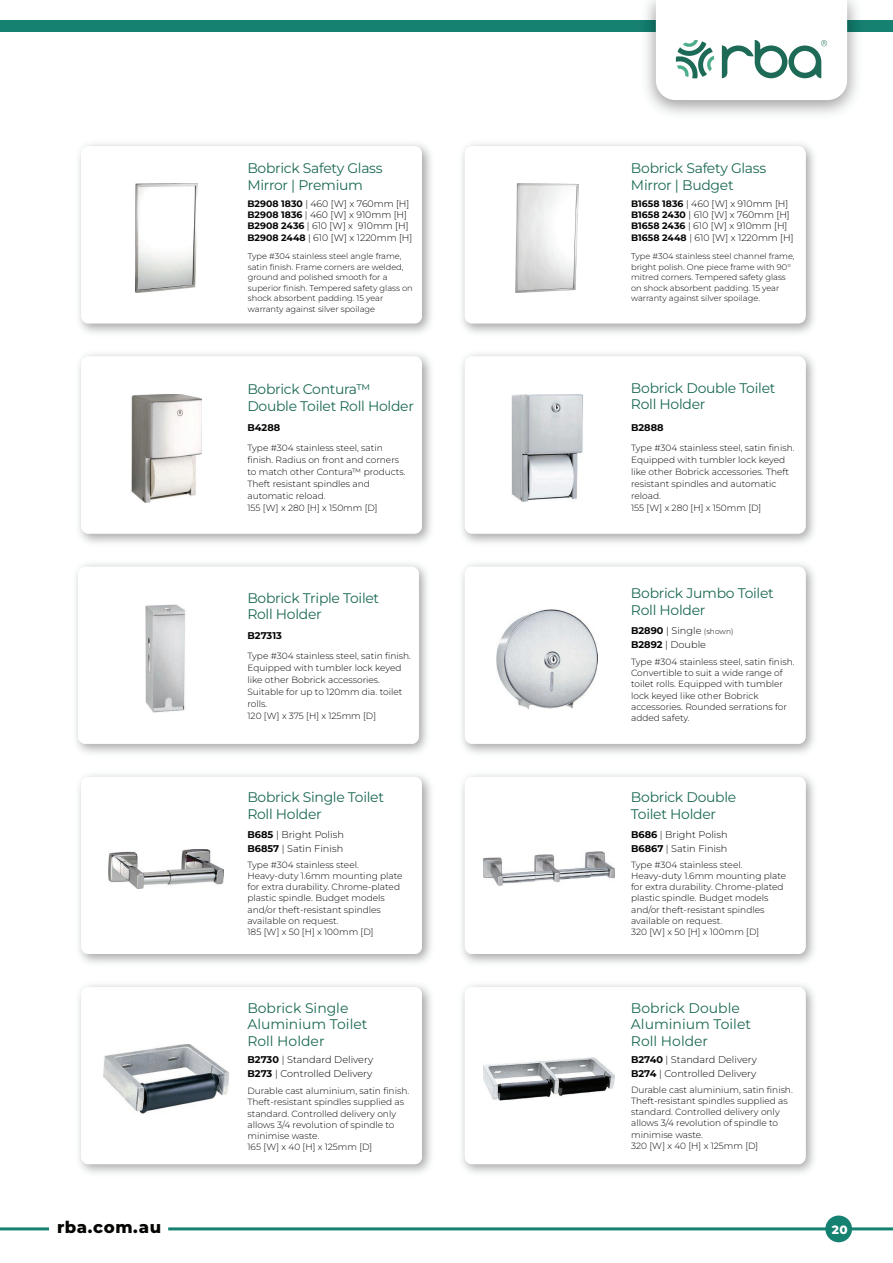
<style>
.page{position:relative;width:893px;height:1263px;background:#fff}
.page>*{position:absolute;margin:0;border:0;box-sizing:border-box;transform-origin:0 0}
.t1{font:800 16.5px "Montserrat";letter-spacing:.04em;color:#050504}
.t2{font:13.95px/16.8px "Montserrat";letter-spacing:-.02em;color:#1d6a56}
.t3{font:13.95px/16.8px "Montserrat";color:#1d6a56}
.t4{font:800 12px "Montserrat";color:#fff}
.t5{font:300 9.75px/13.5px "Montserrat";color:#040503}
.t6{font:700 9.75px "Montserrat";color:#040503}
.t7{font:300 9.3px/11.2px "Montserrat";color:#040503}
.t8{font:300 9px/11.2px "Montserrat";color:#040503}
.t9{font:300 8.25px/10.5px "Montserrat";color:#040503}
.s1{font-weight:700}
.s2{font-size:7.5px}
</style>
<div class="page">
<hr style="left:168px;top:1227px;width:725px;height:3px;background:#158171">
<hr style="left:0;top:1227px;width:49px;height:3px;background:#158171">
<div style="left:825px;top:1215px;width:27px;height:27px;background:#158171;border-radius:50%"></div>
<div style="left:0;top:20px;width:893px;height:11px;background:#158171"></div>
<img style="left:633px;top:0;width:237px;height:115px">
<img style="left:633px;top:20px;width:237px;height:11px">
<svg style="left:656px;top:0;width:191px;height:100px"></svg>
<img style="left:76px;top:563px;width:351px;height:191px">
<div style="left:78px;top:567px;width:341px;height:177px;background:#fff;border-radius:7px"></div>
<img style="left:135px;top:184px;width:62px;height:108px">
<img style="left:516px;top:184px;width:63px;height:108px">
<img style="left:131px;top:394px;width:71px;height:109px">
<img style="left:511px;top:394px;width:72px;height:108px">
<img style="left:146px;top:604px;width:40px;height:109px">
<img style="left:497px;top:609px;width:101px;height:99px">
<img style="left:109px;top:849px;width:115px;height:39px">
<img style="left:483px;top:852px;width:131px;height:34px">
<img style="left:103px;top:1044px;width:127px;height:70px">
<img style="left:483px;top:1057px;width:131px;height:44px">
<h2 class="t2" style="left:247px;top:160px;width:137px">Bobrick Safety Glass<br>Mirror | Premium</h2>
<p class="t7" style="left:247px;top:198px;width:166px"><span class="s1">B2908 1830</span> | 460 [W] x 760mm [H]<br><span class="s1">B2908 1836</span> | 460 [W] x 910mm [H]<br><span class="s1">B2908 2436</span> | 610 [W] x 910mm [H]<br><span class="s1">B2908 2448</span> | 610 [W] x 1220mm [H]</p>
<p class="t9" style="left:248px;top:251px;width:166px">Type #304 stainless steel angle frame, satin finish. Frame corners are welded, ground and polished smooth for a superior finish. Tempered safety glass on shock absorbent padding. 15 year warranty against silver spoilage</p>
<h2 class="t2" style="left:631px;top:160px;width:137px">Bobrick Safety Glass<br>Mirror | Budget</h2>
<p class="t7" style="left:631px;top:198px;width:164px"><span class="s1">B1658 1836</span> | 460 [W] x 910mm [H]<br><span class="s1">B1658 2430</span> | 610 [W] x 760mm [H]<br><span class="s1">B1658 2436</span> | 610 [W] x 910mm [H]<br><span class="s1">B1658 2448</span> | 610 [W] x 1220mm [H]</p>
<p class="t9" style="left:631px;top:251px;width:165px">Type #304 stainless steel channel frame, bright polish. One piece frame with 90° mitred corners. Tempered safety glass on shock absorbent padding. 15 year warranty against silver spoilage.</p>
<h2 class="t2" style="left:631px;top:379px;width:146px">Bobrick Double Toilet<br>Roll Holder</h2>
<h2 class="t2" style="left:247px;top:380px;width:168px">Bobrick Contura™<br>Double Toilet Roll Holder</h2>
<p class="t6" style="left:247px;top:421px;width:34px">B4288</p>
<p class="t6" style="left:631px;top:421px;width:34px">B2888</p>
<p class="t8" style="left:631px;top:441px;width:165px;line-height:12px">Type #304 stainless steel, satin finish.<br>Equipped with tumbler lock keyed like other Bobrick accessories. Theft resistant spindles and automatic reload.<br>155 [W] x 280 [H] x 150mm [D]</p>
<p class="t8" style="left:247px;top:441px;width:160px;line-height:12px">Type #304 stainless steel, satin finish. Radius on front and corners to match other Contura™ products.<br>Theft resistant spindles and automatic reload.<br>155 [W] x 280 [H] x 150mm [D]</p>
<h2 class="t2" style="left:247px;top:589px;width:133px">Bobrick Triple Toilet<br>Roll Holder</h2>
<p class="t6" style="left:247px;top:629px;width:36px">B27313</p>
<p class="t8" style="left:247px;top:649px;width:165px;line-height:12px">Type #304 stainless steel, satin finish.<br>Equipped with tumbler lock keyed like other Bobrick accessories.<br>Suitable for up to 120mm dia. toilet rolls.<br>120 [W] x 375 [H] x 125mm [D]</p>
<h2 class="t2" style="left:247px;top:789px;width:138px">Bobrick Single Toilet<br>Roll Holder</h2>
<p class="t5" style="left:247px;top:828px;width:98px"><span class="s1">B685</span> | Bright Polish<br><span class="s1">B6857</span> | Satin Finish</p>
<p class="t8" style="left:247px;top:858px;width:157px">Type #304 stainless steel.<br>Heavy-duty 1.6mm mounting plate for extra durability. Chrome-plated plastic spindle. Budget models and/or theft-resistant spindles available on request.<br>185 [W] x 50 [H] x 100mm [D]</p>
<h2 class="t3" style="left:247px;top:999px;width:122px">Bobrick Single<br>Aluminium Toilet<br>Roll Holder</h2>
<p class="t5" style="left:247px;top:1052px;width:127px"><span class="s1">B2730</span> | Standard Delivery<br><span class="s1">B273</span> | Controlled Delivery</p>
<p class="t8" style="left:247px;top:1085px;width:163px">Durable cast aluminium, satin finish.<br>Theft-resistant spindles supplied as standard. Controlled delivery only allows 3/4 revolution of spindle to minimise waste.<br>165 [W] x 40 [H] x 125mm [D]</p>
<h2 class="t2" style="left:631px;top:584px;width:144px">Bobrick Jumbo Toilet<br>Roll Holder</h2>
<p class="t5" style="left:631px;top:624px;width:104px"><span class="s1">B2890</span> | Single <span class="s2">(shown)<br></span><span class="s1">B2892</span> | Double</p>
<p class="t8" style="left:631px;top:656px;width:165px">Type #304 stainless steel, satin finish.<br>Convertible to suit a wide range of toilet rolls. Equipped with tumbler lock keyed like other Bobrick accessories. Rounded serrations for added safety.</p>
<h2 class="t2" style="left:631px;top:789px;width:107px">Bobrick Double<br>Toilet Holder</h2>
<p class="t5" style="left:631px;top:828px;width:98px"><span class="s1">B686</span> | Bright Polish<br><span class="s1">B6867</span> | Satin Finish</p>
<p class="t8" style="left:631px;top:858px;width:157px">Type #304 stainless steel.<br>Heavy-duty 1.6mm mounting plate for extra durability. Chrome-plated plastic spindle. Budget models and/or theft-resistant spindles available on request.<br>320 [W] x 50 [H] x 100mm [D]</p>
<h2 class="t3" style="left:631px;top:999px;width:122px">Bobrick Double<br>Aluminium Toilet<br>Roll Holder</h2>
<p class="t5" style="left:631px;top:1052px;width:127px"><span class="s1">B2740</span> | Standard Delivery<br><span class="s1">B274</span> | Controlled Delivery</p>
<p class="t8" style="left:631px;top:1083px;width:163px">Durable cast aluminium, satin finish.<br>Theft-resistant spindles supplied as standard. Controlled delivery only allows 3/4 revolution of spindle to minimise waste.<br>320 [W] x 40 [H] x 125mm [D]</p>
<h1 class="t1" style="left:57px;top:1215px;width:106px">rba.com.au</h1>
<h3 class="t4" style="left:832px;top:1221px;width:17px">20</h3>
</div>
